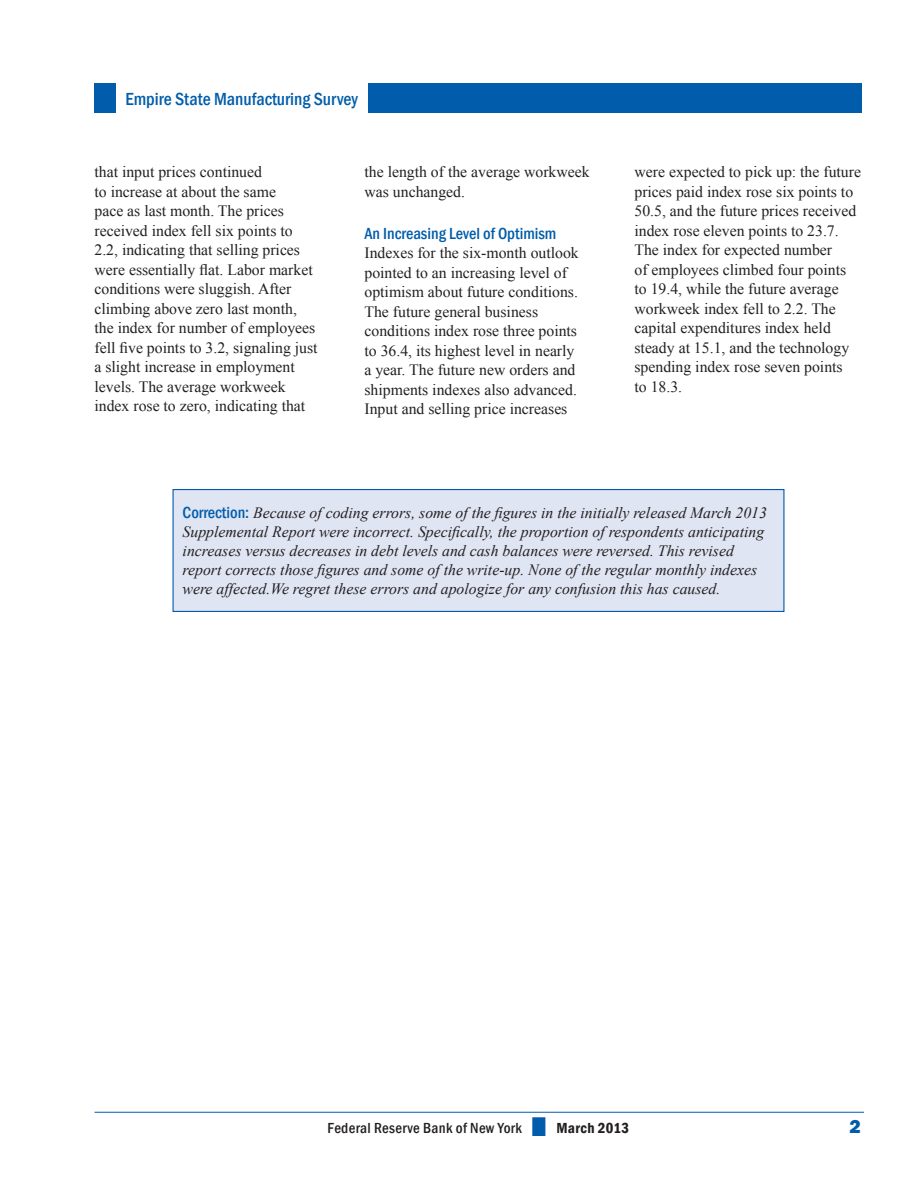
<style>
.page{position:relative;width:918px;height:1188px;background:#fff}
.page>*{position:absolute;margin:0;border:0;box-sizing:border-box;transform-origin:0 0}
.t1{font:800 19.5px "Franklin Gothic";color:#015dab}
.t2{font:500 condensed 18px "Franklin Gothic";color:#015dab}
.Subhead1{font:500 condensed 16.5px "Franklin Gothic";color:#015dab}
.Body_no_indent{font:15.75px/19.5px "Times New Roman";color:#231f20}
.t3{font:italic 15.75px/18.9px "Times New Roman";color:#231f20}
.t4{font:500 condensed 15px "Franklin Gothic";letter-spacing:.02em;color:#231f20}
.s1{font-family:"Franklin Gothic";font-weight:500;font-style:normal;font-stretch:condensed;font-size:16.5px;color:#015dab}
.s2{color:#015dab}
.s3{font-weight:600}
</style>
<div class="page">
<div style="left:94px;top:83px;width:768px;height:30px;background:#015dab"></div>
<div style="left:116px;top:82px;width:251px;height:33px;background:#fff"></div>
<hr style="left:94px;top:1112px;width:770px;height:1px;background:#015dab">
<div style="left:173px;top:490px;width:611px;height:121px;background:#e0e5f3"></div>
<div style="left:172px;top:489px;width:612px;height:123px;border:1px solid #015dab"></div>
<p class="t2" style="left:125px;top:87px;width:234px">Empire State Manufacturing Survey</p>
<p class="Body_no_indent" style="left:94px;top:162px;width:225px">that input prices continued<br>to increase at about the same<br>pace as last month. The prices received index fell six points to<br>2.2, indicating that selling prices were essentially flat. Labor market conditions were sluggish. After climbing above zero last month, the index for number of employees fell five points to 3.2, signaling just a slight increase in employment levels. The average workweek index rose to zero, indicating that</p>
<p class="Body_no_indent" style="left:364px;top:162px;width:227px">the length of the average workweek was unchanged.</p>
<p class="Subhead1" style="left:364px;top:222px;width:194px">An Increasing Level of Optimism</p>
<p class="Body_no_indent" style="left:364px;top:243px;width:216px">Indexes for the six-month outlook pointed to an increasing level of optimism about future conditions.<br>The future general business conditions index rose three points to 36.4, its highest level in nearly a year. The future new orders and shipments indexes also advanced.<br>Input and selling price increases</p>
<p class="Body_no_indent" style="left:634px;top:162px;width:228px">were expected to pick up: the future prices paid index rose six points to<br>50.5, and the future prices received index rose eleven points to 23.7.<br>The index for expected number<br>of employees climbed four points to 19.4, while the future average workweek index fell to 2.2. The capital expenditures index held steady at 15.1, and the technology spending index rose seven points<br>to 18.3.</p>
<p class="t3" style="left:183px;top:503px;width:586px"><span class="s1">Correction:</span> Because of coding errors, some of the figures in the initially released March 2013<br>Supplemental Report were incorrect. Specifically, the proportion of respondents anticipating increases versus decreases in debt levels and cash balances were reversed. This revised report corrects those figures and some of the write-up. None of the regular monthly indexes were affected.We regret these errors and apologize for any confusion this has caused.</p>
<p class="t4" style="left:328px;top:1118px;width:303px">Federal Reserve Bank of New York <span class="s2">■</span> <span class="s3">March 2013</span></p>
<p class="t1" style="left:850px;top:1114px;width:13px">2</p>
</div>
